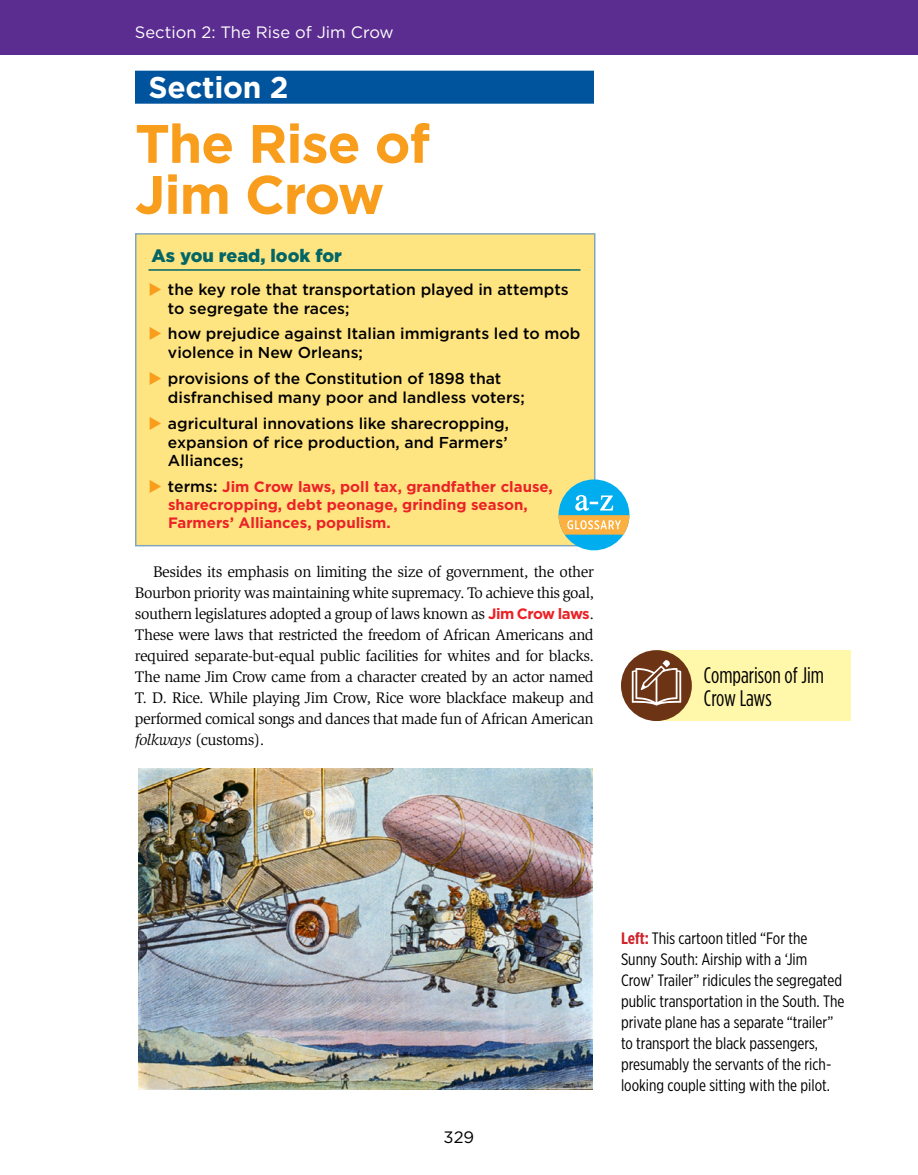
<style>
.page{position:relative;width:918px;height:1175px;background:#fff}
.page>*{position:absolute;margin:0;border:0;box-sizing:border-box;transform-origin:0 0}
.t1{font:700 54px/51px "Gotham";letter-spacing:-.02em;color:#f99d1c}
.t2{font:700 30px "Gotham";letter-spacing:-.01em;color:#fff}
.t3{font:22.5px/22.5px "Gotham Condensed";color:#000}
.t4{font:900 18px "Gotham";color:#026666}
.t5{font:16.5px/21px "Gotham X Narrow";color:#000}
.t6{font:16.5px "Gotham";color:#fff}
.t7{font:16.5px "Gotham";color:#000}
.t8{font:15.75px/21px "Slimbach Std";letter-spacing:-.03em;color:#000;text-align:justify}
.t9{font:500 15.75px/18.9px "Gotham";color:#000}
.t10{font:700 15px/18px "Gotham";color:#eb2227}
.s1{color:#f99d1c}
.s2{font-weight:500;font-size:15.75px;color:#000}
.s3{font-family:"Gotham";font-weight:700;font-size:15px;color:#eb2227}
.s4{font-style:italic}
.s5{font-weight:700;color:#d0232a}
</style>
<div class="page">
<svg style="left:0;top:54px;width:918px;height:1px"></svg>
<div style="left:135px;top:233px;width:461px;height:313px;background:#ffe582"></div>
<div style="left:135px;top:71px;width:459px;height:33px;background:#00549e"></div>
<hr style="left:148px;top:269px;width:432px;height:2px;background:#026666">
<img style="left:138px;top:768px;width:454px;height:321px">
<div style="left:0;top:0;width:918px;height:54px;background:#5c2d91"></div>
<div style="left:559px;top:479px;width:70px;height:71px;background:#00aeef;border-radius:50%"></div>
<svg style="left:559px;top:495px;width:70px;height:39px"></svg>
<div style="left:657px;top:650px;width:193px;height:70px;background:#fff7aa"></div>
<div style="left:621px;top:650px;width:71px;height:71px;background:#6c3314;border-radius:50%"></div>
<svg style="left:632px;top:660px;width:49px;height:45px"></svg>
<p class="t6" style="left:135px;top:22px;width:260px">Section 2: The Rise of Jim Crow</p>
<h2 class="t2" style="left:148px;top:68px;width:142px">Section 2</h2>
<h1 class="t1" style="left:135px;top:118px;width:297px">The Rise of<br>Jim Crow</h1>
<p class="t4" style="left:152px;top:244px;width:192px">As you read, look for</p>
<p class="t9" style="left:168px;top:280px;width:402px;text-indent:-19px"><span class="s1">◆</span> the key role that transportation played in attempts to segregate the races;</p>
<p class="t9" style="left:168px;top:324px;width:414px;text-indent:-19px"><span class="s1">◆</span> how prejudice against Italian immigrants led to mob violence in New Orleans;</p>
<p class="t9" style="left:168px;top:369px;width:358px;text-indent:-19px"><span class="s1">◆</span> provisions of the Constitution of 1898 that disfranchised many poor and landless voters;</p>
<p class="t9" style="left:168px;top:413px;width:343px;text-align:justify;text-indent:-19px"><span class="s1">◆</span> agricultural innovations like sharecropping, expansion of rice production, and Farmers’ Alliances;</p>
<p class="t10" style="left:168px;top:477px;width:386px;text-indent:-20px"><span class="s1">◆</span> <span class="s2">terms:</span> Jim Crow laws, poll tax, grandfather clause, sharecropping, debt peonage, grinding season,<br>Farmers’ Alliances, populism.</p>
<p class="t8" style="left:135px;top:561px;width:461px;text-indent:18px">Besides its emphasis on limiting the size of government, the other Bourbon priority was maintaining white supremacy. To achieve this goal, southern legislatures adopted a group of laws known as <span class="s3">Jim Crow laws</span>.<br>These were laws that restricted the freedom of African Americans and required separate-but-equal public facilities for whites and for blacks.<br>The name Jim Crow came from a character created by an actor named T. D. Rice. While playing Jim Crow, Rice wore blackface makeup and performed comical songs and dances that made fun of African American <span class="s4">folkways</span> (customs).</p>
<h3 class="t3" style="left:704px;top:664px;width:122px">Comparison of Jim<br>Crow Laws</h3>
<p class="t7" style="left:444px;top:1126px;width:32px">329</p>
<p class="t5" style="left:621px;top:927px;width:225px"><span class="s5">Left:</span> This cartoon titled “For the Sunny South: Airship with a ‘Jim Crow’ Trailer” ridicules the segregated public transportation in the South. The private plane has a separate “trailer” to transport the black passengers, presumably the servants of the rich&shy;looking couple sitting with the pilot.</p>
</div>
